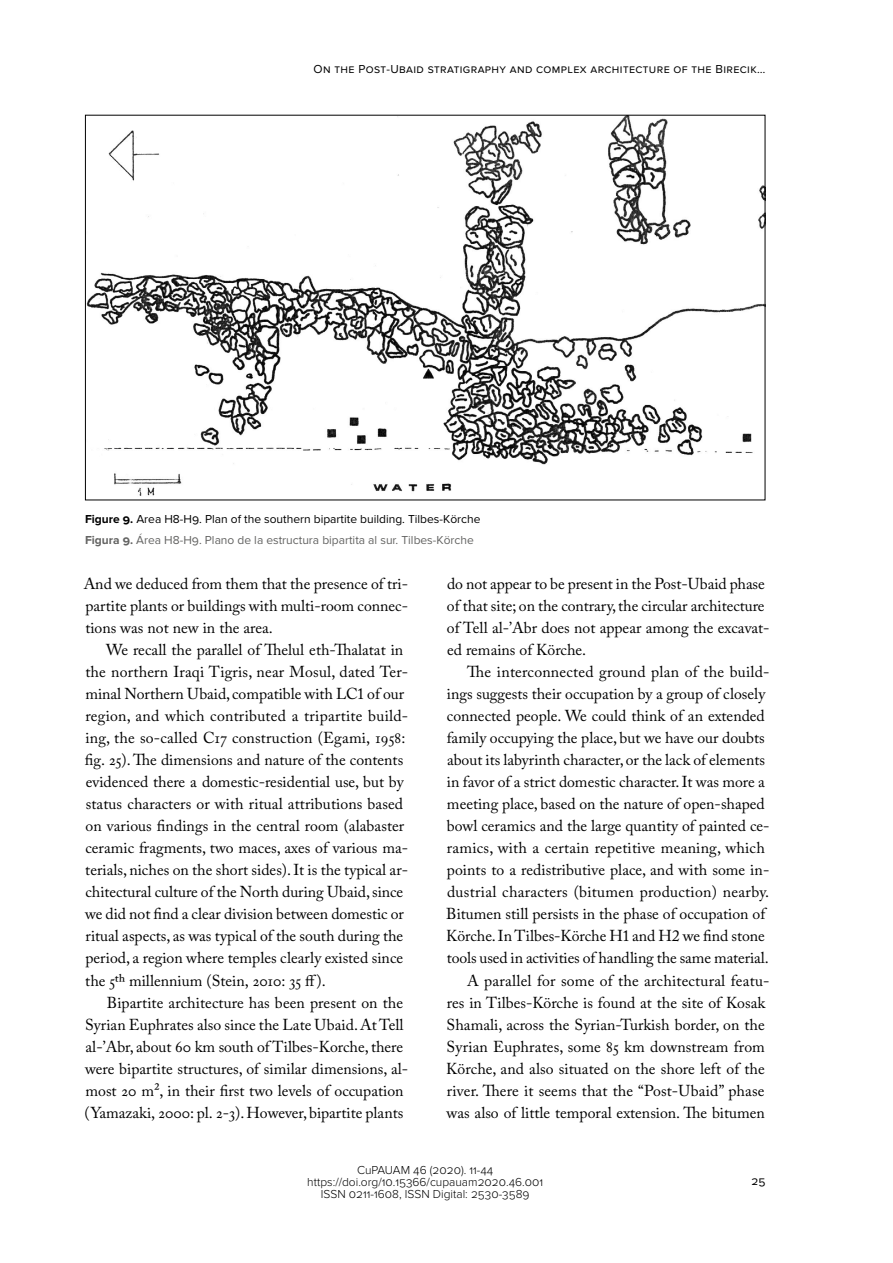
<style>
.page{position:relative;width:893px;height:1263px;background:#fff}
.page>*{position:absolute;margin:0;border:0;box-sizing:border-box;transform-origin:0 0}
.t1{font:15.75px/22px "Adobe Caslon Pro";color:#000}
.t2{font:15.75px "Adobe Caslon Pro";letter-spacing:.02em;color:#000}
.t3{font:12px/21.6px "Proxima Nova";color:#000}
.t4{font:300 12px/12px "Proxima Nova";color:#000;text-align:center}
.t5{font:12px "Proxima Nova";letter-spacing:.03em;color:#000}
.s1{font-weight:700}
.s2{font-weight:700;color:#636362}
.s3{color:#636362}
</style>
<div class="page">
<img style="left:87px;top:117px;width:676px;height:379px">
<p class="t5" style="left:313px;top:62px;width:453px">On the Post-Ubaid stratigraphy and complex architecture of the Birecik…</p>
<p class="t3" style="left:85px;top:508px;width:397px"><span class="s1">Figure 9.</span> Area H8‑H9. Plan of the southern bipartite building. Tilbes‑Körche<br><span class="s2">Figura 9.</span> <span class="s3">Área H8-H9. Plano de la estructura bipartita al sur. Tilbes-Körche</span></p>
<p class="t1" style="left:84px;top:572px;width:326px;text-align:justify">And we deduced from them that the presence of tri‑ partite plants or buildings with multi‑room connec‑ tions was not new in the area.</p>
<p class="t1" style="left:85px;top:638px;width:325px;text-indent:21px">We recall the parallel of Thelul eth‑Thalatat in the northern Iraqi Tigris, near Mosul, dated Ter&shy;minal Northern Ubaid, compatible with LC1 of our region, and which contributed a tripartite build‑ ing, the so‑called C17 construction (Egami, 1958: fig. 25). The dimensions and nature of the contents evidenced there a domestic‑residential use, but by status characters or with ritual attributions based on various findings in the central room (alabaster ceramic fragments, two maces, axes of various ma‑ terials, niches on the short sides). It is the typical ar‑ chitectural culture of the North during Ubaid, since we did not find a clear division between domestic or ritual aspects, as was typical of the south during the period, a region where temples clearly existed since the 5th millennium (Stein, 2010: 35 ff).</p>
<p class="t1" style="left:85px;top:991px;width:325px;text-indent:22px">Bipartite architecture has been present on the Syrian Euphrates also since the Late Ubaid. At Tell al‑’Abr, about 60 km south of Tilbes‑Korche, there were bipartite structures, of similar dimensions, al‑ most 20 m², in their first two levels of occupation (Yamazaki, 2000: pl. 2‑3). However, bipartite plants</p>
<p class="t1" style="left:447px;top:572px;width:324px">do not appear to be present in the Post‑Ubaid phase of that site; on the contrary, the circular architecture of Tell al‑’Abr does not appear among the excavat‑ ed remains of Körche.</p>
<p class="t1" style="left:467px;top:660px;width:304px">The interconnected ground plan of the build‑</p>
<p class="t1" style="left:447px;top:682px;width:320px">ings suggests their occupation by a group of closely</p>
<p class="t1" style="left:447px;top:704px;width:319px">connected people. We could think of an extended</p>
<p class="t1" style="left:447px;top:726px;width:319px">family occupying the place, but we have our doubts</p>
<p class="t1" style="left:447px;top:748px;width:319px">about its labyrinth character, or the lack of elements</p>
<p class="t1" style="left:447px;top:770px;width:319px">in favor of a strict domestic character. It was more a</p>
<p class="t1" style="left:447px;top:793px;width:319px">meeting place, based on the nature of open‑shaped</p>
<p class="t1" style="left:447px;top:815px;width:324px">bowl ceramics and the large quantity of painted ce‑</p>
<p class="t1" style="left:447px;top:837px;width:319px">ramics, with a certain repetitive meaning, which</p>
<p class="t1" style="left:447px;top:859px;width:324px">points to a redistributive place, and with some in‑</p>
<p class="t2" style="left:447px;top:883px;width:324px">dustrial characters (bitumen production) nearby.</p>
<p class="t1" style="left:446px;top:903px;width:320px">Bitumen still persists in the phase of occupation of</p>
<p class="t1" style="left:446px;top:925px;width:320px">Körche. In Tilbes‑Körche H1 and H2 we find stone</p>
<p class="t1" style="left:447px;top:947px;width:323px">tools used in activities of handling the same material.</p>
<p class="t1" style="left:467px;top:969px;width:302px">A parallel for some of the architectural featu-</p>
<p class="t1" style="left:447px;top:991px;width:320px">res in Tilbes‑Körche is found at the site of Kosak</p>
<p class="t1" style="left:446px;top:1013px;width:320px">Shamali, across the Syrian‑Turkish border, on the</p>
<p class="t1" style="left:446px;top:1035px;width:320px">Syrian Euphrates, some 85 km downstream from</p>
<p class="t1" style="left:446px;top:1057px;width:320px">Körche, and also situated on the shore left of the</p>
<p class="t1" style="left:447px;top:1079px;width:319px">river. There it seems that the “Post‑Ubaid” phase</p>
<p class="t1" style="left:447px;top:1101px;width:320px">was also of little temporal extension. The bitumen</p>
<p class="t4" style="left:307px;top:1165px;width:237px">CuPAUAM 46 (2020). 11-44 https://doi.org/10.15366/cupauam2020.46.001<br>ISSN 0211-1608, ISSN Digital: 2530-3589</p>
<p class="t5" style="left:751px;top:1174px;width:16px">25</p>
</div>
